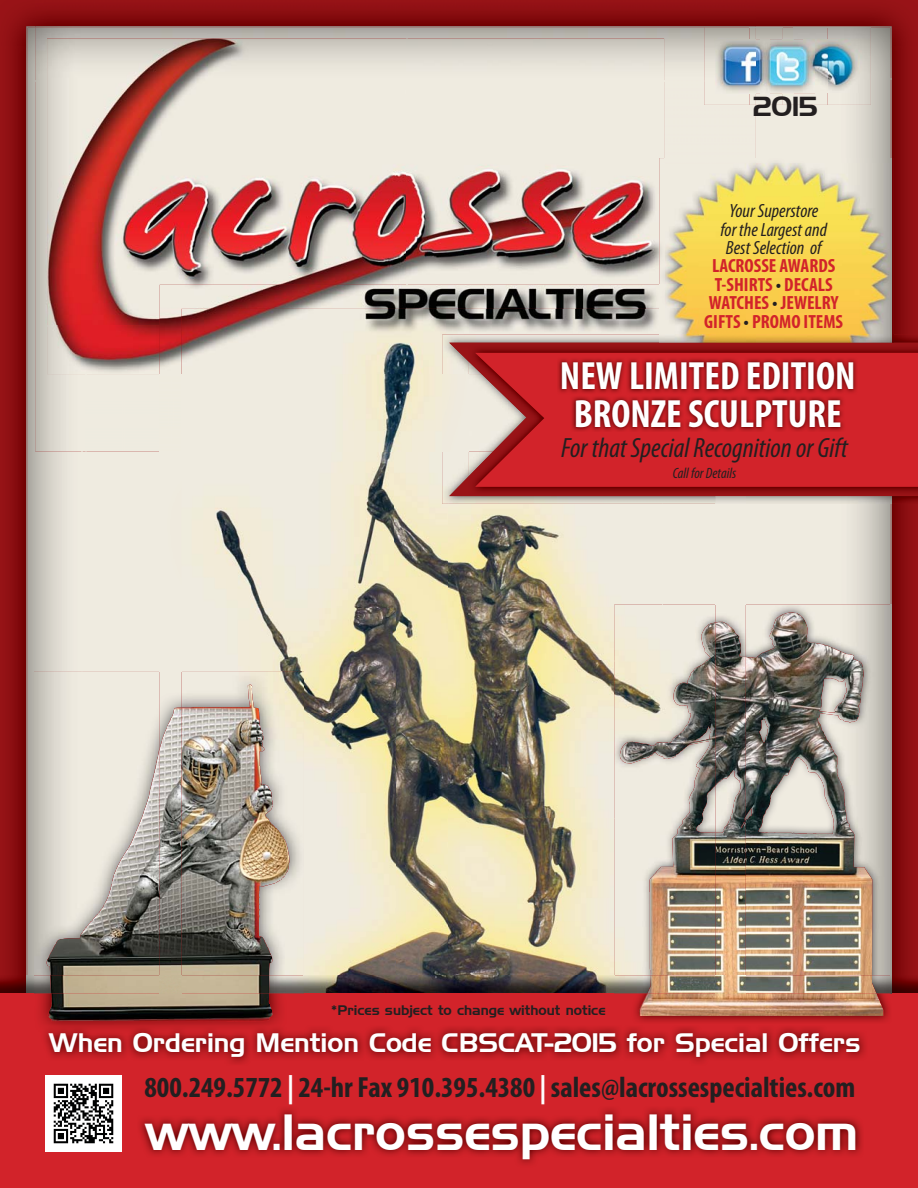
<style>
.page{position:relative;width:918px;height:1188px;background:#fff}
.page>*{position:absolute;margin:0;border:0;box-sizing:border-box;transform-origin:0 0}
.t1{font:49.5px "Handel Gothic BT";color:#fff}
.t2{font:700 condensed 39.6px/38.1px "Myriad Pro";color:#fff;text-align:center}
.t3{font:700 condensed 29.25px "Myriad Pro";color:#231f20}
.t4{font:italic condensed 27.9px "Myriad Pro";color:#231f20}
.t5{font:26.85px "Handel Gothic BT";color:#231f20}
.t6{font:26.1px "Handel Gothic BT";color:#fff}
.t7{font:700 condensed 19.2px/18.5px "Myriad Pro";color:#d2232a;text-align:center}
.t8{font:italic condensed 19.2px/18.5px "Myriad Pro";color:#231f20;text-align:center}
.t9{font:italic condensed 15px "Myriad Pro";color:#231f20}
.t10{font:13.5px "Handel Gothic BT";color:#231f20}
.s1{color:#231f20}
.s2{color:#fff}
</style>
<div class="page">
<img style="left:51px;top:606px;width:838px;height:388px">
<img style="left:0;top:0;width:918px;height:46px">
<img style="left:0;top:46px;width:26px;height:929px">
<img style="left:892px;top:46px;width:26px;height:289px">
<img style="left:892px;top:504px;width:26px;height:471px">
<img style="left:37px;top:451px;width:44px;height:220px">
<div style="left:81px;top:451px;width:100px;height:220px;background:#efebe0"></div>
<img style="left:26px;top:26px;width:9px;height:949px">
<img style="left:756px;top:26px;width:136px;height:52px">
<img style="left:889px;top:78px;width:3px;height:80px">
<img style="left:889px;top:504px;width:3px;height:471px">
<img style="left:28px;top:28px;width:9px;height:947px">
<img style="left:871px;top:28px;width:19px;height:53px">
<img style="left:181px;top:451px;width:214px;height:262px">
<img style="left:395px;top:451px;width:53px;height:524px">
<img style="left:448px;top:504px;width:214px;height:157px">
<img style="left:448px;top:661px;width:166px;height:314px">
<img style="left:303px;top:713px;width:92px;height:262px">
<img style="left:0;top:975px;width:26px;height:19px">
<img style="left:28px;top:975px;width:23px;height:19px">
<svg style="left:26px;top:975px;width:2px;height:19px"></svg>
<img style="left:892px;top:975px;width:26px;height:19px">
<img style="left:269px;top:975px;width:345px;height:19px">
<div style="left:0;top:994px;width:918px;height:194px;background:#d2232a"></div>
<img style="left:140px;top:1109px;width:722px;height:55px">
<img style="left:35px;top:0;width:721px;height:28px">
<img style="left:35px;top:28px;width:669px;height:52px">
<div style="left:664px;top:80px;width:92px;height:78px;background:#efebe0"></div>
<img style="left:86px;top:374px;width:356px;height:77px">
<img style="left:47px;top:39px;width:360px;height:287px">
<img style="left:407px;top:39px;width:257px;height:246px">
<img style="left:47px;top:326px;width:113px;height:48px">
<img style="left:160px;top:285px;width:499px;height:89px">
<img style="left:181px;top:309px;width:478px;height:65px">
<img style="left:45px;top:1076px;width:77px;height:76px">
<img style="left:704px;top:28px;width:52px;height:77px">
<img style="left:704px;top:27px;width:45px;height:1px">
<img style="left:715px;top:39px;width:41px;height:54px">
<img style="left:756px;top:28px;width:115px;height:77px">
<img style="left:782px;top:27px;width:89px;height:1px">
<svg style="left:749px;top:27px;width:33px;height:1px"></svg>
<img style="left:770px;top:39px;width:23px;height:54px">
<img style="left:760px;top:39px;width:10px;height:54px">
<img style="left:793px;top:27px;width:34px;height:78px">
<img style="left:804px;top:39px;width:55px;height:53px">
<img style="left:34px;top:671px;width:126px;height:304px">
<img style="left:160px;top:671px;width:21px;height:77px">
<img style="left:258px;top:749px;width:46px;height:226px">
<img style="left:40px;top:994px;width:241px;height:32px">
<img style="left:254px;top:708px;width:36px;height:240px">
<img style="left:758px;top:757px;width:59px;height:77px">
<img style="left:716px;top:770px;width:25px;height:63px">
<svg style="left:741px;top:808px;width:11px;height:20px"></svg>
<img style="left:759px;top:720px;width:9px;height:22px">
<img style="left:817px;top:713px;width:73px;height:262px">
<img style="left:890px;top:605px;width:1px;height:370px">
<img style="left:716px;top:605px;width:30px;height:52px">
<img style="left:614px;top:605px;width:102px;height:370px">
<img style="left:872px;top:975px;width:18px;height:19px">
<svg style="left:890px;top:975px;width:2px;height:19px"></svg>
<img style="left:614px;top:975px;width:36px;height:19px">
<img style="left:635px;top:994px;width:255px;height:28px">
<img style="left:797px;top:613px;width:67px;height:110px">
<img style="left:45px;top:1027px;width:820px;height:37px">
<img style="left:45px;top:1026px;width:259px;height:8px">
<img style="left:659px;top:158px;width:5px;height:127px">
<img style="left:660px;top:163px;width:233px;height:172px">
<img style="left:890px;top:163px;width:1px;height:172px">
<img style="left:664px;top:285px;width:52px;height:24px">
<img style="left:664px;top:309px;width:82px;height:34px">
<img style="left:892px;top:335px;width:26px;height:169px">
<svg style="left:890px;top:496px;width:2px;height:8px"></svg>
<img style="left:442px;top:451px;width:274px;height:53px">
<img style="left:442px;top:335px;width:217px;height:39px">
<img style="left:756px;top:335px;width:134px;height:8px">
<svg style="left:890px;top:335px;width:4px;height:8px"></svg>
<svg style="left:746px;top:335px;width:10px;height:8px"></svg>
<svg style="left:659px;top:285px;width:5px;height:58px"></svg>
<svg style="left:449px;top:343px;width:469px;height:153px;background:#c9918c"></svg>
<img style="left:468px;top:345px;width:450px;height:150px">
<svg style="left:475px;top:353px;width:443px;height:134px;background:#cf2e34"></svg>
<img style="left:558px;top:357px;width:300px;height:74px">
<p class="t5" style="left:753px;top:91px;width:66px">2015</p>
<p class="t8" style="left:720px;top:203px;width:108px">Your Superstore for the Largest and<br>Best Selection of</p>
<p class="t7" style="left:704px;top:259px;width:140px">LACROSSE AWARDS<br>T-SHIRTS <span class="s1">•</span> DECALS<br>WATCHES <span class="s1">•</span> JEWELRY<br>GIFTS <span class="s1">•</span> PROMO ITEMS</p>
<h2 class="t2" style="left:560px;top:361px;width:297px">NEW LIMITED EDITION<br>BRONZE SCULPTURE</h2>
<p class="t9" style="left:673px;top:467px;width:65px">Call for Details</p>
<p class="t4" style="left:561px;top:438px;width:288px">For that Special Recognition or Gift</p>
<p class="t10" style="left:331px;top:1002px;width:276px">*Prices subject to change without notice</p>
<p class="t6" style="left:49px;top:1027px;width:813px">When Ordering Mention Code CBSCAT-2015 for Special Offers</p>
<p class="t3" style="left:145px;top:1077px;width:712px">800.249.5772 <span class="s2">|</span> 24-hr Fax 910.395.4380 <span class="s2">|</span> sales@lacrossespecialties.com</p>
<h1 class="t1" style="left:146px;top:1103px;width:715px">www.lacrossespecialties.com</h1>
</div>
